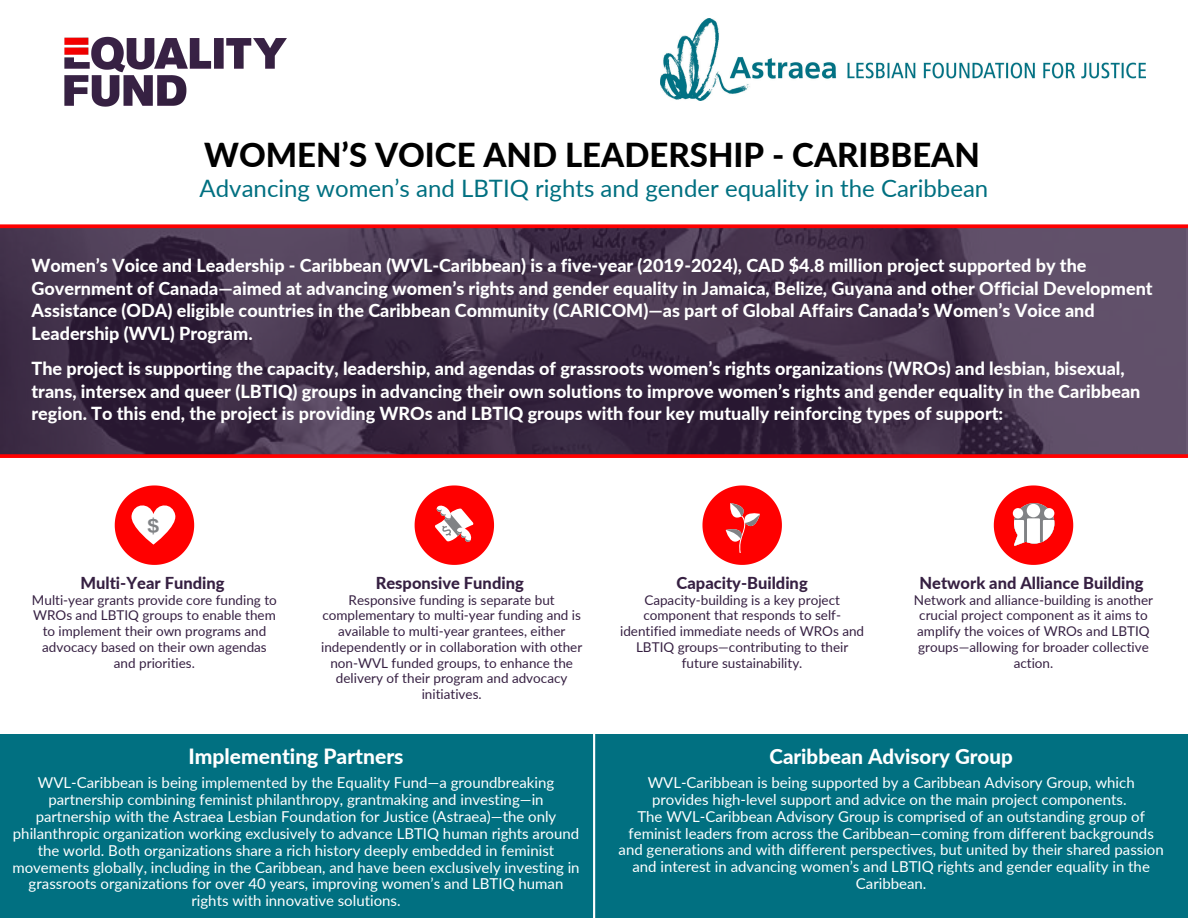
<style>
.page{position:relative;width:1188px;height:918px;background:#fff}
.page>*{position:absolute;margin:0;border:0;box-sizing:border-box;transform-origin:0 0}
.t1{font:800 33px "Lato";color:#000}
.t2{font:24px "Lato";color:#017081}
.t3{font:800 21px "Lato";color:#fff}
.t4{font:700 21px "Arimo";color:#808285}
.t5{font:800 20.55px "Lato";color:#fff}
.t6{font:800 18px/22.5px "Lato";color:#fff}
.t7{font:800 16.5px "Lato";color:#362042}
.t8{font:15px/16.8px "Lato";color:#fff;text-align:center}
.t9{font:13.5px/15.8px "Lato";color:#362042;text-align:center}
</style>
<div class="page">
<img style="left:64px;top:36px;width:223px;height:71px">
<svg style="left:0;top:228px;width:1188px;height:226px;background:#43324c"></svg>
<svg style="left:0;top:454px;width:1188px;height:4px;background:#f30406"></svg>
<svg style="left:0;top:224px;width:1188px;height:4px;background:#ff1919"></svg>
<img style="left:661px;top:19px;width:484px;height:82px">
<svg style="left:115px;top:485px;width:79px;height:80px"></svg>
<svg style="left:415px;top:485px;width:79px;height:80px"></svg>
<svg style="left:702px;top:485px;width:80px;height:80px"></svg>
<svg style="left:994px;top:485px;width:79px;height:80px"></svg>
<div style="left:1027px;top:504px;width:13px;height:13px;background:#fff;border-radius:50%"></div>
<div style="left:1013px;top:508px;width:10px;height:10px;background:#fff;border-radius:50%"></div>
<div style="left:1044px;top:508px;width:10px;height:10px;background:#fff;border-radius:50%"></div>
<div style="left:0;top:734px;width:1188px;height:184px;background:#017081"></div>
<svg style="left:593px;top:734px;width:2px;height:184px"></svg>
<p class="t1" style="left:204px;top:135px;width:777px">WOMEN’S VOICE AND LEADERSHIP - CARIBBEAN</p>
<p class="t2" style="left:200px;top:174px;width:790px">Advancing women’s and LBTIQ rights and gender equality in the Caribbean</p>
<p class="t6" style="left:31px;top:254px;width:1123px">Women’s Voice and Leadership - Caribbean (WVL-Caribbean) is a five-year (2019-2024), CAD $4.8 million project supported by the Government of Canada—aimed at advancing women’s rights and gender equality in Jamaica, Belize, Guyana and other Official Development Assistance (ODA) eligible countries in the Caribbean Community (CARICOM)—as part of Global Affairs Canada’s Women’s Voice and Leadership (WVL) Program.</p>
<p class="t6" style="left:31px;top:357px;width:1110px">The project is supporting the capacity, leadership, and agendas of grassroots women’s rights organizations (WROs) and lesbian, bisexual, trans, intersex and queer (LBTIQ) groups in advancing their own solutions to improve women’s rights and gender equality in the Caribbean region. To this end, the project is providing WROs and LBTIQ groups with four key mutually reinforcing types of support:</p>
<p class="t4" style="left:148px;top:514px;width:13px">$</p>
<p class="t7" style="left:81px;top:573px;width:145px">Multi-Year Funding</p>
<p class="t9" style="left:32px;top:592px;width:247px">Multi-year grants provide core funding to WROs and LBTIQ groups to enable them to implement their own programs and advocacy based on their own agendas and priorities.</p>
<p class="t7" style="left:376px;top:573px;width:150px">Responsive Funding</p>
<p class="t9" style="left:321px;top:592px;width:263px">Responsive funding is separate but complementary to multi-year funding and is available to multi-year grantees, either independently or in collaboration with other non-WVL funded groups, to enhance the delivery of their program and advocacy initiatives.</p>
<p class="t7" style="left:677px;top:573px;width:133px">Capacity-Building</p>
<p class="t9" style="left:620px;top:592px;width:246px">Capacity-building is a key project component that responds to self&shy;identified immediate needs of WROs and LBTIQ groups—contributing to their future sustainability.</p>
<p class="t7" style="left:919px;top:573px;width:226px">Network and Alliance Building</p>
<p class="t9" style="left:914px;top:592px;width:241px">Network and alliance-building is another crucial project component as it aims to amplify the voices of WROs and LBTIQ groups—allowing for broader collective action.</p>
<p class="t3" style="left:189px;top:743px;width:216px">Implementing Partners</p>
<p class="t8" style="left:12px;top:774px;width:569px">WVL-Caribbean is being implemented by the Equality Fund—a groundbreaking partnership combining feminist philanthropy, grantmaking and investing—in partnership with the Astraea Lesbian Foundation for Justice (Astraea)—the only philanthropic organization working exclusively to advance LBTIQ human rights around the world. Both organizations share a rich history deeply embedded in feminist movements globally, including in the Caribbean, and have been exclusively investing in grassroots organizations for over 40 years, improving women’s and LBTIQ human rights with innovative solutions.</p>
<p class="t8" style="left:648px;top:774px;width:489px;text-align:left">WVL-Caribbean is being supported by a Caribbean Advisory Group, which provides high-level support and advice on the main project components.</p>
<p class="t5" style="left:770px;top:744px;width:245px">Caribbean Advisory Group</p>
<p class="t8" style="left:619px;top:807px;width:547px">The WVL-Caribbean Advisory Group is comprised of an outstanding group of feminist leaders from across the Caribbean—coming from different backgrounds and generations and with different perspectives, but united by their shared passion and interest in advancing women’s and LBTIQ rights and gender equality in the Caribbean.</p>
</div>
